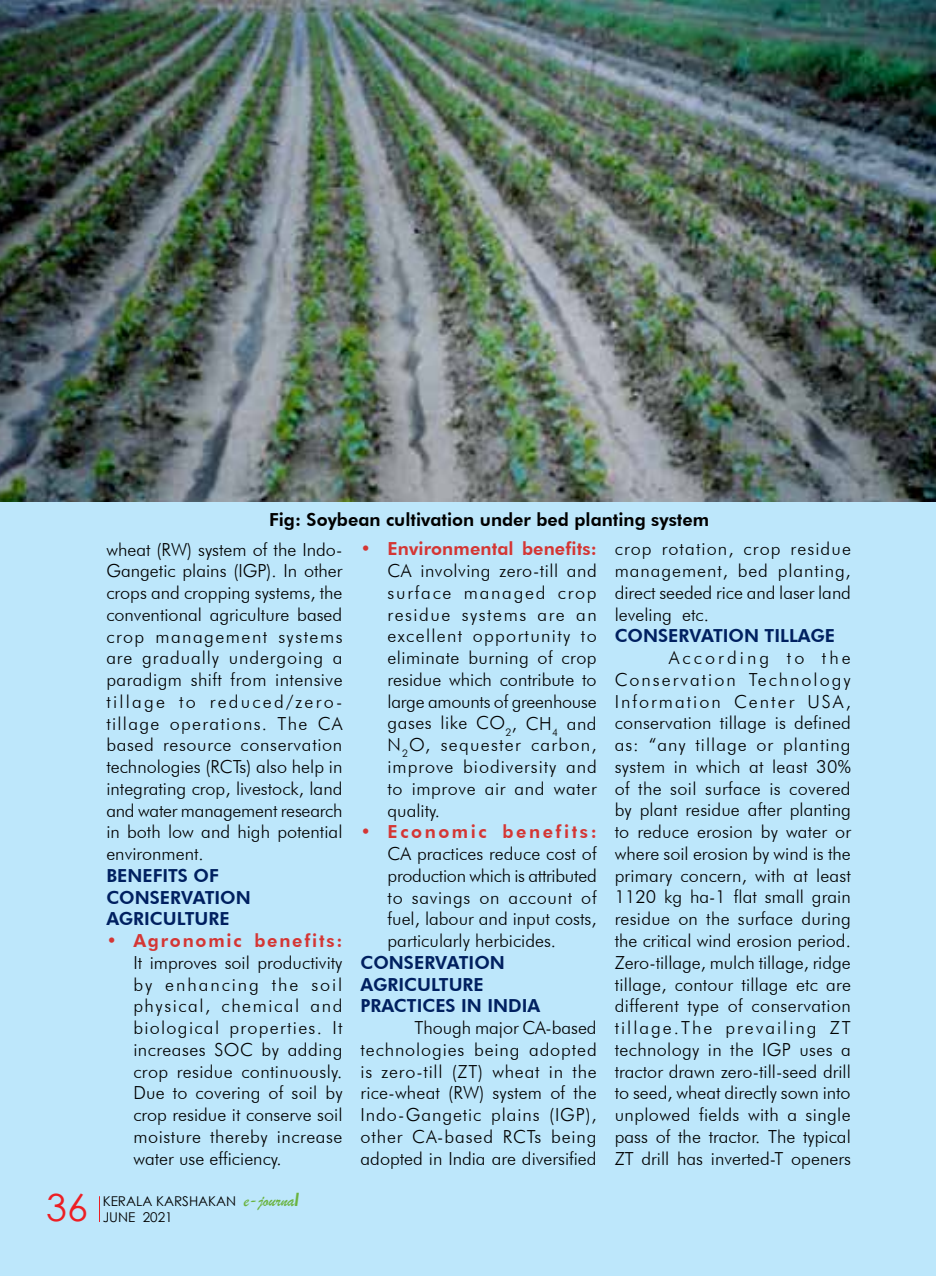
<style>
.page{position:relative;width:936px;height:1276px;background:#fff}
.page>*{position:absolute;margin:0;border:0;box-sizing:border-box;transform-origin:0 0}
.t1{font:37.5px "Century Gothic";color:#ed1f24}
.t2{font:300 18px/21.8px "Futura BT";color:#000;text-align:justify}
.t3{font:800 18px/21.8px "Futura BT";color:#002060}
.t4{font:800 18px "Futura BT";color:#000}
.t5{font:800 18px "Futura BT";letter-spacing:.005em;color:#d43634}
.t6{font:800 18px "Futura BT";letter-spacing:.1em;color:#d43634}
.t7{font:800 18px "Futura BT";letter-spacing:.14em;color:#d43634}
.t8{font:13.5px/16.2px "Century Gothic";color:#000}
.s1{font-family:"Brush Script";font-size:18px;color:#6ab33f}
.s2{font-weight:700;font-style:italic;font-size:18px;color:#6ab33f}
</style>
<div class="page">
<div style="left:0;top:0;width:935px;height:1276px;background:#bde7fb"></div>
<img style="left:0;top:1px;width:935px;height:501px">
<svg style="left:99px;top:1196px;width:1px;height:26px"></svg>
<p class="t4" style="left:269px;top:508px;width:441px">Fig: Soybean cultivation under bed planting system</p>
<p class="t2" style="left:106px;top:538px;width:238px">wheat (RW) system of the Indo-Gangetic plains (IGP). In other crops and cropping systems, the conventional agriculture based crop management systems are gradually undergoing a paradigm shift from intensive tillage to reduced/zero&shy;tillage operations. The CA based resource conservation technologies (RCTs) also help in integrating crop, livestock, land and water management research in both low and high potential environment.</p>
<p class="t3" style="left:106px;top:864px;width:146px">BENEFITS OF<br>CONSERVATION<br>AGRICULTURE</p>
<p class="t6" style="left:106px;top:929px;width:237px">• Agronomic benefits:</p>
<p class="t2" style="left:133px;top:951px;width:211px">It improves soil productivity by enhancing the soil physical, chemical and biological properties. It increases SOC by adding crop residue continuously.<br>Due to covering of soil by crop residue it conserve soil moisture thereby increase water use efficiency.</p>
<h1 class="t1" style="left:46px;top:1181px;width:43px">36</h1>
<p class="t8" style="left:103px;top:1193px;width:198px">KERALA KARSHAKAN <span class="s1">e-journa</span><span class="s2">l<br></span>JUNE 2021</p>
<p class="t5" style="left:360px;top:538px;width:238px">• Environmental benefits:</p>
<p class="t2" style="left:387px;top:560px;width:211px">CA involving zero-till and surface managed crop residue systems are an excellent opportunity to eliminate burning of crop residue which contribute to large amounts of greenhouse gases like CO<sub>2</sub>, CH<sub>4</sub> and N<sub>2</sub>O, sequester carbon, improve biodiversity and to improve air and water quality.</p>
<p class="t7" style="left:360px;top:821px;width:238px">• Economic benefits:</p>
<p class="t2" style="left:387px;top:842px;width:211px">CA practices reduce cost of production which is attributed to savings on account of fuel, labour and input costs, particularly herbicides.</p>
<p class="t3" style="left:360px;top:951px;width:181px">CONSERVATION<br>AGRICULTURE<br>PRACTICES IN INDIA</p>
<p class="t2" style="left:360px;top:1016px;width:238px;text-indent:54px">Though major CA-based technologies being adopted is zero-till (ZT) wheat in the rice-wheat (RW) system of the Indo-Gangetic plains (IGP), other CA-based RCTs being adopted in India are diversified</p>
<p class="t2" style="left:614px;top:538px;width:238px">crop rotation, crop residue management, bed planting, direct seeded rice and laser land leveling etc.</p>
<p class="t3" style="left:614px;top:625px;width:222px">CONSERVATION TILLAGE</p>
<p class="t2" style="left:614px;top:647px;width:238px;text-indent:54px">According to the Conservation Technology Information Center USA, conservation tillage is defined as: “any tillage or planting system in which at least 30% of the soil surface is covered by plant residue after planting to reduce erosion by water or where soil erosion by wind is the primary concern, with at least 1120 kg ha-1 flat small grain residue on the surface during the critical wind erosion period.<br>Zero-tillage, mulch tillage, ridge tillage, contour tillage etc are different type of conservation tillage.The prevailing ZT technology in the IGP uses a tractor drawn zero-till-seed drill to seed, wheat directly sown into unplowed fields with a single pass of the tractor. The typical ZT drill has inverted-T openers</p>
</div>
